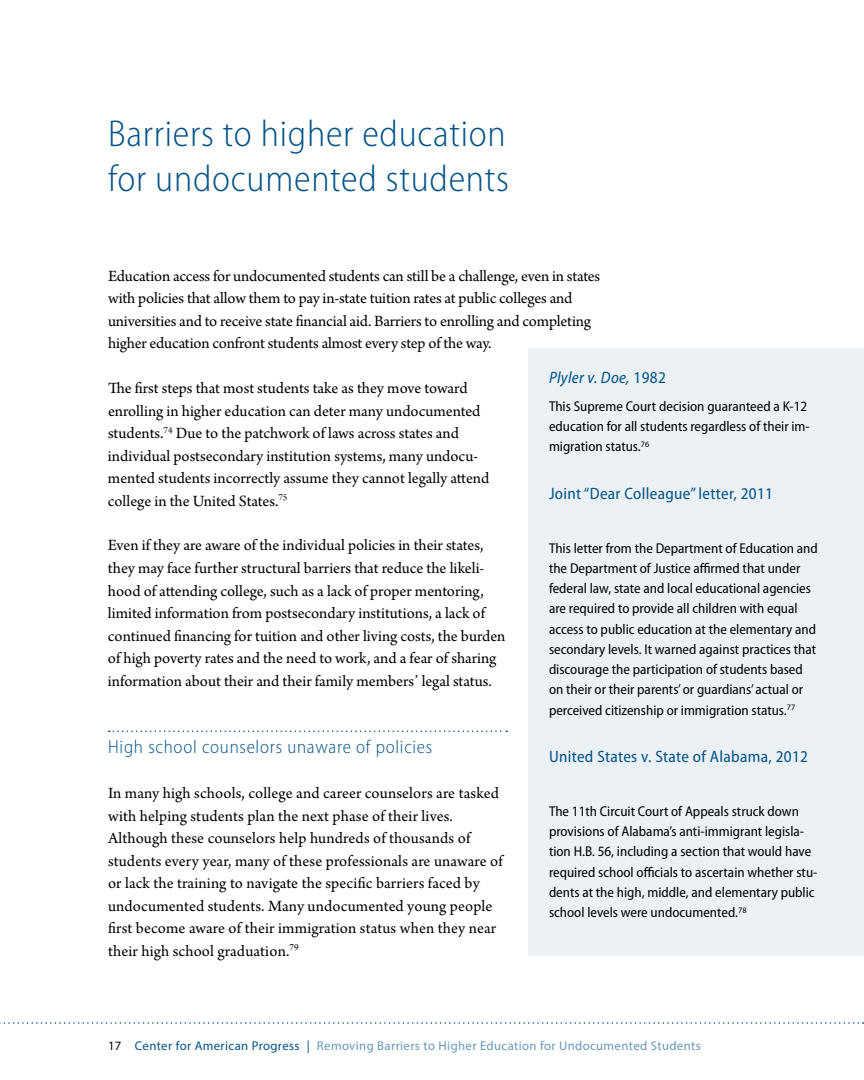
<style>
.page{position:relative;width:864px;height:1080px;background:#fff}
.page>*{position:absolute;margin:0;border:0;box-sizing:border-box;transform-origin:0 0}
.t1{font:300 semi-condensed 37.5px/45px "Myriad Pro";letter-spacing:.02em;color:#005288}
.t2{font:300 semi-condensed 18.75px "Myriad Pro";letter-spacing:.04em;color:#005288}
.t3{font:16.5px/22.5px "Arno Pro";color:#000}
.t4{font:semi-condensed 16.5px "Myriad Pro";letter-spacing:.02em;color:#005288}
.t5{font:italic semi-condensed 16.5px "Myriad Pro";letter-spacing:.02em;color:#005288}
.t6{font:semi-condensed 14.25px/20.2px "Myriad Pro";color:#000}
.t7{font:12.75px "Myriad Pro";letter-spacing:.03em;color:#6697b8}
.s1{font-style:normal}
.s2{color:#000}
.s3{color:#005288}
</style>
<div class="page">
<svg style="left:0;top:1022px;width:864px;height:2px"></svg>
<svg style="left:109px;top:730px;width:398px;height:2px"></svg>
<div style="left:528px;top:348px;width:336px;height:608px;background:#ebf1f5"></div>
<h1 class="t1" style="left:108px;top:111px;width:402px">Barriers to higher education for undocumented students</h1>
<p class="t3" style="left:108px;top:265px;width:494px">Education access for undocumented students can still be a challenge, even in states with policies that allow them to pay in-state tuition rates at public colleges and universities and to receive state financial aid. Barriers to enrolling and completing higher education confront students almost every step of the way.</p>
<p class="t3" style="left:108px;top:378px;width:383px">The first steps that most students take as they move toward enrolling in higher education can deter many undocumented students.<sup>74</sup> Due to the patchwork of laws across states and individual postsecondary institution systems, many undocu&shy;mented students incorrectly assume they cannot legally attend college in the United States.<sup>75</sup></p>
<p class="t3" style="left:108px;top:535px;width:399px">Even if they are aware of the individual policies in their states, they may face further structural barriers that reduce the likeli&shy;hood of attending college, such as a lack of proper mentoring, limited information from postsecondary institutions, a lack of continued financing for tuition and other living costs, the burden of high poverty rates and the need to work, and a fear of sharing information about their and their family members’ legal status.</p>
<p class="t5" style="left:549px;top:369px;width:118px">Plyler v. Doe, <span class="s1">1982</span></p>
<p class="t6" style="left:549px;top:396px;width:262px">This Supreme Court decision guaranteed a K-12 education for all students regardless of their im&shy;migration status.<sup>76</sup></p>
<p class="t4" style="left:549px;top:484px;width:226px">Joint “Dear Colleague” letter, 2011</p>
<p class="t6" style="left:549px;top:538px;width:270px">This letter from the Department of Education and the Department of Justice affirmed that under federal law, state and local educational agencies are required to provide all children with equal access to public education at the elementary and secondary levels. It warned against practices that discourage the participation of students based on their or their parents’ or guardians’ actual or perceived citizenship or immigration status.<sup>77</sup></p>
<p class="t4" style="left:549px;top:748px;width:261px">United States v. State of Alabama, 2012</p>
<p class="t2" style="left:108px;top:737px;width:326px">High school counselors unaware of policies</p>
<p class="t3" style="left:108px;top:783px;width:396px">In many high schools, college and career counselors are tasked with helping students plan the next phase of their lives.<br>Although these counselors help hundreds of thousands of students every year, many of these professionals are unaware of or lack the training to navigate the specific barriers faced by undocumented students. Many undocumented young people first become aware of their immigration status when they near their high school graduation.<sup>79</sup></p>
<p class="t6" style="left:549px;top:801px;width:270px">The 11th Circuit Court of Appeals struck down provisions of Alabama’s anti-immigrant legisla&shy;tion H.B. 56, including a section that would have required school officials to ascertain whether stu&shy;dents at the high, middle, and elementary public school levels were undocumented.<sup>78</sup></p>
<p class="t7" style="left:108px;top:1038px;width:594px"><span class="s2">17</span> <span class="s3">Center for American Progress |</span> Removing Barriers to Higher Education for Undocumented Students</p>
</div>
